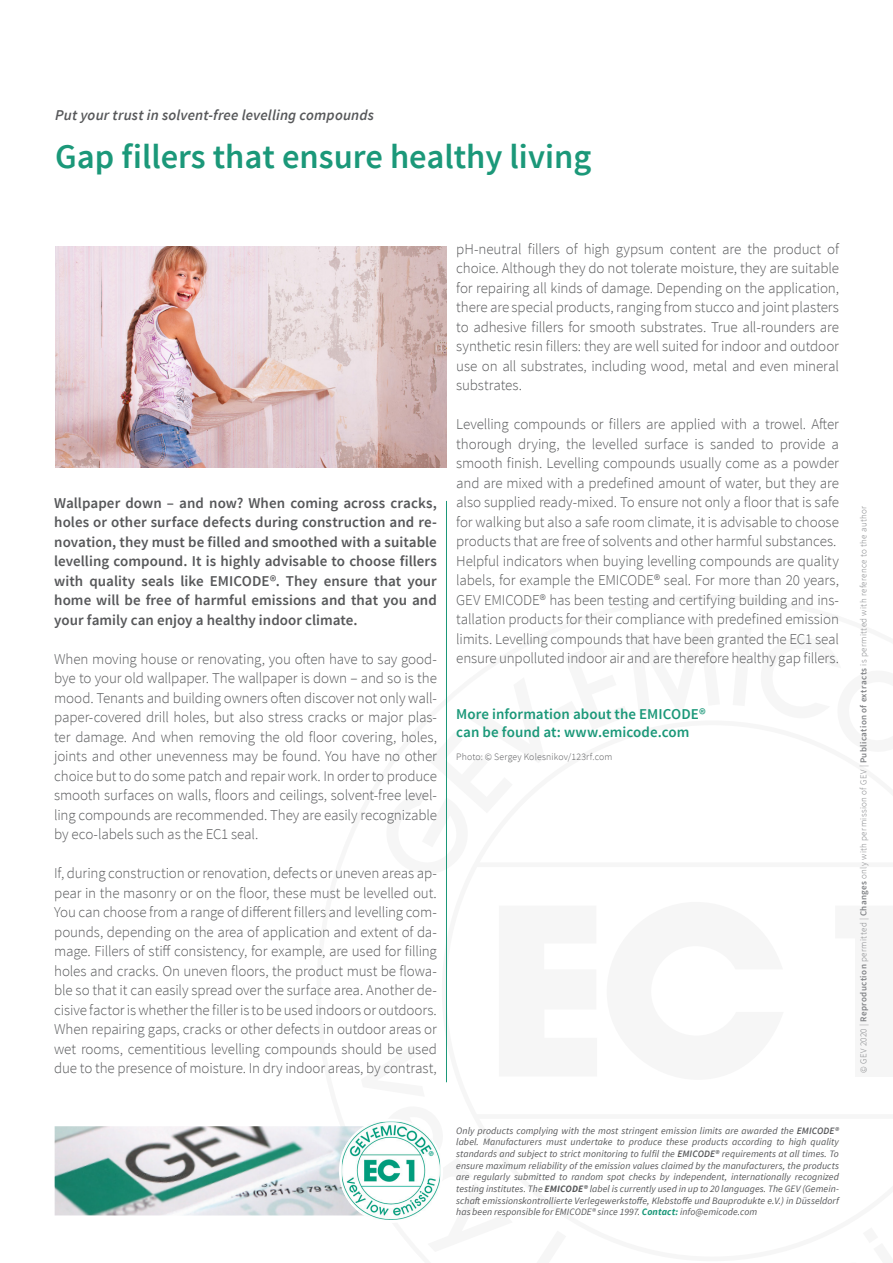
<style>
.page{position:relative;width:893px;height:1263px;background:#fff}
.page>*{position:absolute;margin:0;border:0;box-sizing:border-box;transform-origin:0 0}
.t1{font:600 34.5px "Source Sans Pro";color:#1b9879}
.t2{font:300 15px/19.5px "Source Sans Pro";letter-spacing:-.01em;color:#57585a;text-align:justify}
.t3{font:600 15px/19.5px "Source Sans Pro";color:#57585a;text-align:justify}
.t4{font:600 15px "Source Sans Pro";letter-spacing:.005em;color:#1b9879}
.t5{font:italic 600 15px "Source Sans Pro";letter-spacing:.01em;color:#57585a}
.t6{font:italic 9.75px/11.7px "Source Sans Pro";letter-spacing:.005em;color:#57585a;text-align:justify}
.t7{font:300 9.75px "Source Sans Pro";letter-spacing:.015em;color:#57585a}
.t8{font:300 9px "Source Sans Pro";letter-spacing:.04em;color:#808285}
.s1{font-weight:600}
.s2{font-weight:700}
.s3{font-weight:700;color:#1b9879}
</style>
<div class="page">
<div style="left:476px;top:862px;width:417px;height:5px;background:#f6f6f6"></div>
<div style="left:474px;top:1114px;width:419px;height:5px;background:#f6f6f6"></div>
<img style="left:55px;top:247px;width:391px;height:221px">
<hr style="left:446px;top:501px;width:1px;height:581px;background:#1b9879">
<img style="left:55px;top:1126px;width:287px;height:89px">
<img style="left:342px;top:1126px;width:14px;height:90px">
<svg style="left:356px;top:1082px;width:91px;height:138px"></svg>
<p class="t5" style="left:55px;top:105px;width:320px">Put your trust in solvent-free levelling compounds</p>
<p class="t1" style="left:55px;top:135px;width:538px">Gap fillers that ensure healthy living</p>
<p class="t3" style="left:54px;top:493px;width:384px">Wallpaper down – and now? When coming across cracks, holes or other surface defects during construction and re&shy;novation, they must be filled and smoothed with a suitable levelling compound. It is highly advisable to choose fillers with quality seals like EMICODE®. They ensure that your home will be free of harmful emissions and that you and your family can enjoy a healthy indoor climate.</p>
<p class="t2" style="left:54px;top:649px;width:384px">When moving house or renovating, you often have to say good&shy;bye to your old wallpaper. The wallpaper is down – and so is the mood. Tenants and building owners often discover not only wall&shy;paper-covered drill holes, but also stress cracks or major plas&shy;ter damage. And when removing the old floor covering, holes, joints and other unevenness may be found. You have no other choice but to do some patch and repair work. In order to produce smooth surfaces on walls, floors and ceilings, solvent-free level&shy;ling compounds are recommended. They are easily recognizable by eco-labels such as the EC1 seal.</p>
<p class="t2" style="left:54px;top:864px;width:384px">If, during construction or renovation, defects or uneven areas ap&shy;pear in the masonry or on the floor, these must be levelled out.<br>You can choose from a range of different fillers and levelling com&shy;pounds, depending on the area of application and extent of da&shy;mage. Fillers of stiff consistency, for example, are used for filling holes and cracks. On uneven floors, the product must be flowa&shy;ble so that it can easily spread over the surface area. Another de&shy;cisive factor is whether the filler is to be used indoors or outdoors.</p>
<p class="t2" style="left:54px;top:1020px;width:384px">When repairing gaps, cracks or other defects in outdoor areas or wet rooms, cementitious levelling compounds should be used due to the presence of moisture. In dry indoor areas, by contrast,</p>
<p class="t2" style="left:456px;top:239px;width:384px">pH-neutral fillers of high gypsum content are the product of choice. Although they do not tolerate moisture, they are suitable for repairing all kinds of damage. Depending on the application, there are special products, ranging from stucco and joint plasters to adhesive fillers for smooth substrates. True all-rounders are synthetic resin fillers: they are well suited for indoor and outdoor use on all substrates, including wood, metal and even mineral substrates.</p>
<p class="t2" style="left:456px;top:414px;width:384px">Levelling compounds or fillers are applied with a trowel. After thorough drying, the levelled surface is sanded to provide a smooth finish. Levelling compounds usually come as a powder and are mixed with a predefined amount of water, but they are also supplied ready-mixed. To ensure not only a floor that is safe for walking but also a safe room climate, it is advisable to choose products that are free of solvents and other harmful substances.</p>
<p class="t2" style="left:456px;top:551px;width:384px">Helpful indicators when buying levelling compounds are quality labels, for example the EMICODE® seal. For more than 20 years, GEV EMICODE® has been testing and certifying building and ins&shy;tallation products for their compliance with predefined emission limits. Levelling compounds that have been granted the EC1 seal ensure unpolluted indoor air and are therefore healthy gap fillers.</p>
<p class="t4" style="left:456px;top:704px;width:251px">More information about the EMICODE®</p>
<p class="t4" style="left:456px;top:722px;width:235px">can be found at: www.emicode.com</p>
<p class="t7" style="left:456px;top:751px;width:158px">Photo: © Sergey Kolesnikov/123rf.com</p>
<p class="t8" style="left:858px;top:1073px;width:569px;rotate:-90deg">© GEV 2020 | <span class="s1">Reproduction</span> permitted | <span class="s1">Changes</span> only with permission of GEV | <span class="s1">Publication of extracts</span> is permitted with reference to the author</p>
<p class="t6" style="left:456px;top:1124px;width:384px">Only products complying with the most stringent emission limits are awarded the <span class="s1">EMICODE® </span>label. Manufacturers must undertake to produce these products according to high quality standards and subject to strict monitoring to fulfil the <span class="s1">EMICODE®</span> requirements at all times. To ensure maximum reliability of the emission values claimed by the manufacturers, the products are regularly submitted to random spot checks by independent, internationally recognized testing institutes. The <span class="s2">EMICODE®</span> label is currently used in up to 20 languages. The GEV (Gemein&shy;schaft emissionskontrollierte Verlegewerkstoffe, Klebstoffe und Bauprodukte e.V.) in Düsseldorf has been responsible for EMICODE® since 1997. <span class="s3">Contact:</span> info@emicode.com</p>
</div>
